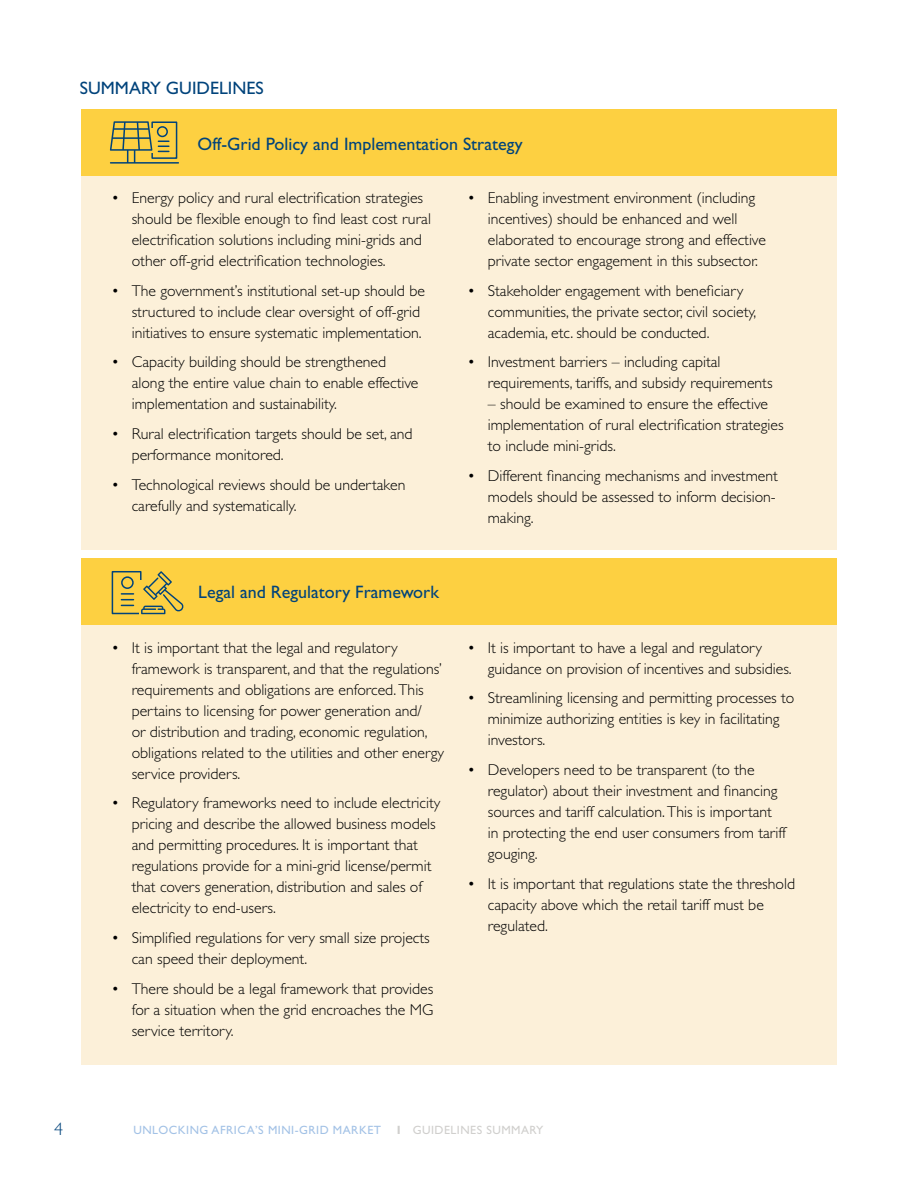
<style>
.page{position:relative;width:918px;height:1188px;background:#fff}
.page>*{position:absolute;margin:0;border:0;box-sizing:border-box;transform-origin:0 0}
.t1{font:18px "Gill Sans Std";color:#00437b}
.t2{font:300 18px "Gill Sans Std";color:#00437b}
.t3{font:300 15.75px/21px "Gill Sans Std";color:#000}
.t4{font:12px "Gill Sans Std";letter-spacing:.04em;color:#a3c2e6}
.t5{font:12px "Gill Sans Std";letter-spacing:.04em;color:#d0cfcd}
.s1{font-weight:700}
</style>
<div class="page">
<div style="left:81px;top:136px;width:756px;height:414px;background:#fcf0d9"></div>
<div style="left:81px;top:615px;width:756px;height:449px;background:#fcf0d9"></div>
<div style="left:81px;top:109px;width:756px;height:66px;background:#fdd041"></div>
<div style="left:81px;top:559px;width:756px;height:66px;background:#fdd041"></div>
<svg style="left:110px;top:121px;width:69px;height:43px"></svg>
<div style="left:112px;top:571px;width:30px;height:43px;border:2px solid #00437b"></div>
<div style="left:139px;top:581px;width:8px;height:37px;background:#fdd041"></div>
<div style="left:121px;top:576px;width:13px;height:13px;border:2px solid #00437b;border-radius:50%"></div>
<svg style="left:141px;top:571px;width:43px;height:43px"></svg>
<svg style="left:121px;top:593px;width:13px;height:13px"></svg>
<p class="t1" style="left:80px;top:77px;width:185px">SUMMARY GUIDELINES</p>
<p class="t1" style="left:198px;top:134px;width:326px">Off-Grid Policy and Implementation Strategy</p>
<p class="t3" style="left:132px;top:187px;width:301px;text-indent:-20px">• Energy policy and rural electrification strategies should be flexible enough to find least cost rural electrification solutions including mini-grids and other off-grid electrification technologies.</p>
<p class="t3" style="left:132px;top:280px;width:295px;text-indent:-20px">• The government’s institutional set-up should be structured to include clear oversight of off-grid initiatives to ensure systematic implementation.</p>
<p class="t3" style="left:132px;top:352px;width:288px;text-indent:-20px">• Capacity building should be strengthened along the entire value chain to enable effective implementation and sustainability.</p>
<p class="t3" style="left:132px;top:423px;width:282px;text-indent:-20px">• Rural electrification targets should be set, and performance monitored.</p>
<p class="t3" style="left:132px;top:474px;width:275px;text-indent:-20px">• Technological reviews should be undertaken carefully and systematically.</p>
<p class="t1" style="left:198px;top:582px;width:242px">Legal and Regulatory Framework</p>
<p class="t3" style="left:132px;top:637px;width:314px;text-indent:-20px">• It is important that the legal and regulatory framework is transparent, and that the regulations’ requirements and obligations are enforced. This pertains to licensing for power generation and/<br>or distribution and trading, economic regulation, obligations related to the utilities and other energy service providers.</p>
<p class="t3" style="left:132px;top:793px;width:310px;text-indent:-20px">• Regulatory frameworks need to include electricity pricing and describe the allowed business models and permitting procedures. It is important that regulations provide for a mini-grid license/permit that covers generation, distribution and sales of electricity to end-users.</p>
<p class="t3" style="left:132px;top:927px;width:300px;text-indent:-20px">• Simplified regulations for very small size projects can speed their deployment.</p>
<p class="t3" style="left:132px;top:978px;width:303px;text-align:justify;text-indent:-20px">• There should be a legal framework that provides for a situation when the grid encroaches the MG service territory.</p>
<p class="t3" style="left:488px;top:187px;width:280px;text-indent:-20px">• Enabling investment environment (including incentives) should be enhanced and well elaborated to encourage strong and effective private sector engagement in this subsector.</p>
<p class="t3" style="left:488px;top:280px;width:270px;text-indent:-20px">• Stakeholder engagement with beneficiary communities, the private sector, civil society, academia, etc. should be conducted.</p>
<p class="t3" style="left:488px;top:352px;width:286px;text-indent:-20px">• Investment barriers – including capital requirements, tariffs, and subsidy requirements</p>
<p class="t3" style="left:488px;top:394px;width:297px">– should be examined to ensure the effective implementation of rural electrification strategies to include mini-grids.</p>
<p class="t3" style="left:488px;top:465px;width:292px;text-indent:-20px">• Different financing mechanisms and investment models should be assessed to inform decision&shy;making.</p>
<p class="t3" style="left:488px;top:637px;width:305px;text-indent:-20px">• It is important to have a legal and regulatory guidance on provision of incentives and subsidies.</p>
<p class="t3" style="left:488px;top:688px;width:308px;text-indent:-20px">• Streamlining licensing and permitting processes to minimize authorizing entities is key in facilitating investors.</p>
<p class="t3" style="left:488px;top:759px;width:300px;text-indent:-20px">• Developers need to be transparent (to the regulator) about their investment and financing sources and tariff calculation. This is important in protecting the end user consumers from tariff gouging.</p>
<p class="t3" style="left:488px;top:873px;width:309px;text-indent:-20px">• It is important that regulations state the threshold capacity above which the retail tariff must be regulated.</p>
<p class="t2" style="left:54px;top:1119px;width:10px">4</p>
<p class="t4" style="left:133px;top:1123px;width:249px">UNLOCKING AFRICA’S MINI-GRID MARKET</p>
<p class="t5" style="left:397px;top:1123px;width:148px"><span class="s1">I</span> GUIDELINES SUMMARY</p>
</div>
